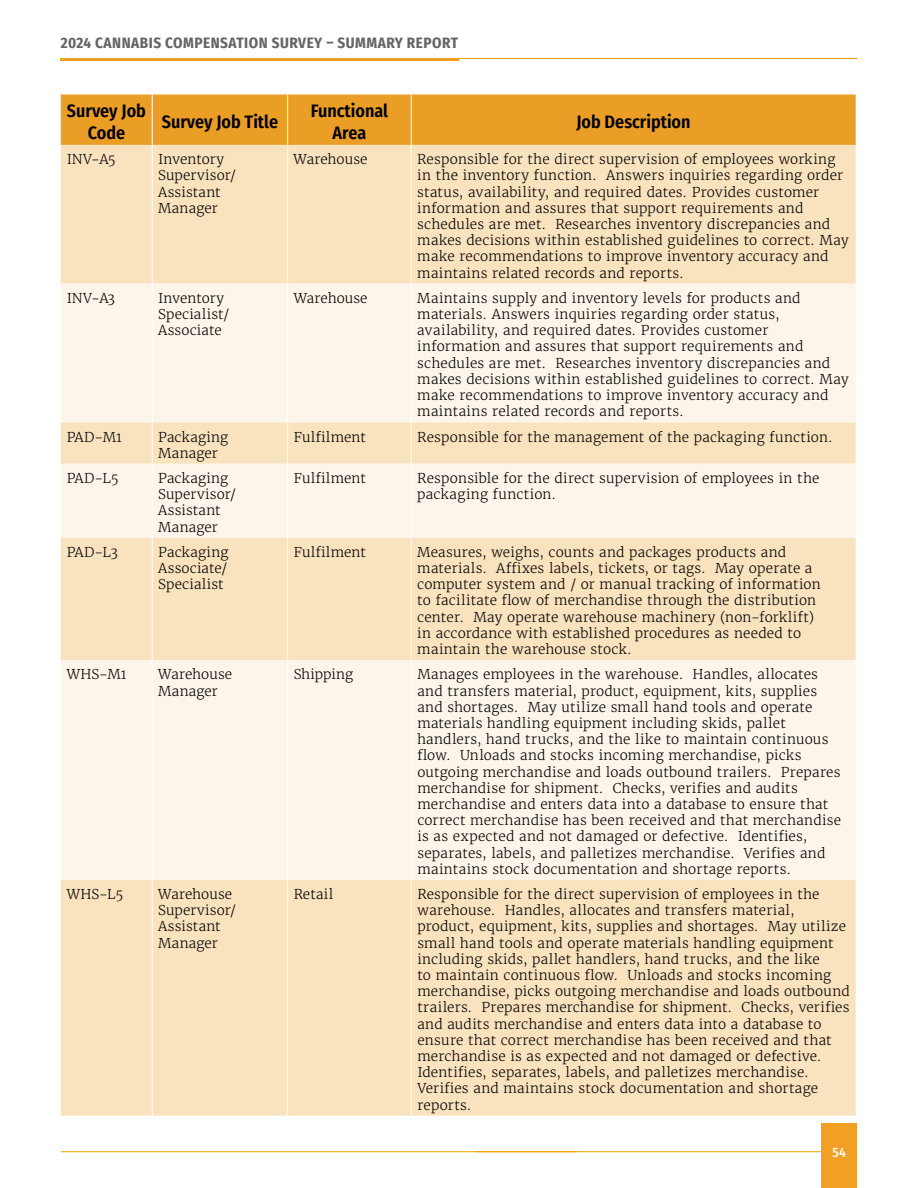
<style>
.page{position:relative;width:918px;height:1188px;background:#fff}
.page>*{position:absolute;margin:0;border:0;box-sizing:border-box;transform-origin:0 0}
.t1{font:600 18px/21.6px "Fira Sans Condensed";color:#000;text-align:center}
.t2{font:700 15px "Fira Sans Condensed";letter-spacing:.035em;color:#656363}
.t3{font:300 13.5px/16.2px "Merriweather";letter-spacing:.015em;color:#000}
.t4{font:500 13.5px "Fira Sans Condensed";color:#fff}
</style>
<div class="page">
<hr style="left:477px;top:1151px;width:380px;height:1px;background:#f1a100">
<hr style="left:61px;top:58px;width:796px;height:1px;background:#f1a100">
<hr style="left:61px;top:1151px;width:516px;height:1px;background:#f1a100">
<hr style="left:61px;top:59px;width:398px;height:2px;background:#f1a023">
<div style="left:821px;top:1123px;width:36px;height:65px;background:#f1a023"></div>
<div style="left:61px;top:94px;width:795px;height:51px;background:#eb9e26"></div>
<div style="left:61px;top:145px;width:795px;height:971px;background:#f9e2be"></div>
<svg style="left:61px;top:284px;width:795px;height:596px;background:#fbefdd"></svg>
<hr style="left:152px;top:94px;width:1px;height:51px;background:#fff">
<hr style="left:287px;top:94px;width:1px;height:51px;background:#fff">
<hr style="left:411px;top:94px;width:1px;height:51px;background:#fff">
<hr style="left:152px;top:145px;width:1px;height:139px;background:#fff">
<hr style="left:287px;top:145px;width:1px;height:139px;background:#fff">
<hr style="left:411px;top:145px;width:1px;height:139px;background:#fff">
<hr style="left:152px;top:284px;width:1px;height:138px;background:#fff">
<hr style="left:287px;top:284px;width:1px;height:138px;background:#fff">
<hr style="left:411px;top:284px;width:1px;height:138px;background:#fff">
<hr style="left:152px;top:422px;width:1px;height:42px;background:#fff">
<hr style="left:287px;top:422px;width:1px;height:42px;background:#fff">
<hr style="left:411px;top:422px;width:1px;height:42px;background:#fff">
<hr style="left:152px;top:464px;width:1px;height:74px;background:#fff">
<hr style="left:287px;top:464px;width:1px;height:74px;background:#fff">
<hr style="left:411px;top:464px;width:1px;height:74px;background:#fff">
<hr style="left:152px;top:538px;width:1px;height:122px;background:#fff">
<hr style="left:287px;top:538px;width:1px;height:122px;background:#fff">
<hr style="left:411px;top:538px;width:1px;height:122px;background:#fff">
<hr style="left:152px;top:660px;width:1px;height:220px;background:#fff">
<hr style="left:287px;top:660px;width:1px;height:220px;background:#fff">
<hr style="left:411px;top:660px;width:1px;height:220px;background:#fff">
<hr style="left:152px;top:880px;width:1px;height:236px;background:#fff">
<hr style="left:287px;top:880px;width:1px;height:236px;background:#fff">
<hr style="left:411px;top:880px;width:1px;height:236px;background:#fff">
<p class="t2" style="left:61px;top:31px;width:399px">2024 CANNABIS COMPENSATION SURVEY – SUMMARY REPORT</p>
<h1 class="t1" style="left:67px;top:99px;width:81px">Survey Job<br>Code</h1>
<h1 class="t1" style="left:162px;top:110px;width:118px">Survey Job Title</h1>
<h1 class="t1" style="left:311px;top:99px;width:79px">Functional<br>Area</h1>
<h1 class="t1" style="left:576px;top:110px;width:116px">Job Description</h1>
<p class="t3" style="left:67px;top:151px;width:50px">INV-A5</p>
<p class="t3" style="left:158px;top:151px;width:79px">Inventory<br>Supervisor/<br>Assistant<br>Manager</p>
<p class="t3" style="left:294px;top:151px;width:75px">Warehouse</p>
<p class="t3" style="left:417px;top:151px;width:433px">Responsible for the direct supervision of employees working in the inventory function. Answers inquiries regarding order status, availability, and required dates. Provides customer information and assures that support requirements and schedules are met. Researches inventory discrepancies and makes decisions within established guidelines to correct. May make recommendations to improve inventory accuracy and maintains related records and reports.</p>
<p class="t3" style="left:67px;top:290px;width:50px">INV-A3</p>
<p class="t3" style="left:158px;top:290px;width:73px">Inventory<br>Specialist/<br>Associate</p>
<p class="t3" style="left:294px;top:290px;width:75px">Warehouse</p>
<p class="t3" style="left:417px;top:290px;width:433px">Maintains supply and inventory levels for products and materials. Answers inquiries regarding order status, availability, and required dates. Provides customer information and assures that support requirements and schedules are met. Researches inventory discrepancies and makes decisions within established guidelines to correct. May make recommendations to improve inventory accuracy and maintains related records and reports.</p>
<p class="t3" style="left:67px;top:429px;width:57px">PAD-M1</p>
<p class="t3" style="left:158px;top:429px;width:72px">Packaging<br>Manager</p>
<p class="t3" style="left:294px;top:429px;width:74px">Fulfilment</p>
<p class="t3" style="left:417px;top:429px;width:417px">Responsible for the management of the packaging function.</p>
<p class="t3" style="left:67px;top:470px;width:53px">PAD-L5</p>
<p class="t3" style="left:158px;top:470px;width:79px">Packaging<br>Supervisor/<br>Assistant<br>Manager</p>
<p class="t3" style="left:294px;top:470px;width:74px">Fulfilment</p>
<p class="t3" style="left:417px;top:470px;width:404px">Responsible for the direct supervision of employees in the packaging function.</p>
<p class="t3" style="left:67px;top:544px;width:53px">PAD-L3</p>
<p class="t3" style="left:158px;top:544px;width:72px;text-align:justify">Packaging Associate/ Specialist</p>
<p class="t3" style="left:294px;top:544px;width:74px">Fulfilment</p>
<p class="t3" style="left:417px;top:544px;width:405px">Measures, weighs, counts and packages products and materials. Affixes labels, tickets, or tags. May operate a computer system and / or manual tracking of information to facilitate flow of merchandise through the distribution center. May operate warehouse machinery (non-forklift) in accordance with established procedures as needed to maintain the warehouse stock.</p>
<p class="t3" style="left:67px;top:666px;width:61px">WHS-M1</p>
<p class="t3" style="left:158px;top:666px;width:75px">Warehouse<br>Manager</p>
<p class="t3" style="left:294px;top:666px;width:61px">Shipping</p>
<p class="t3" style="left:417px;top:666px;width:425px">Manages employees in the warehouse. Handles, allocates and transfers material, product, equipment, kits, supplies and shortages. May utilize small hand tools and operate materials handling equipment including skids, pallet handlers, hand trucks, and the like to maintain continuous flow. Unloads and stocks incoming merchandise, picks outgoing merchandise and loads outbound trailers. Prepares merchandise for shipment. Checks, verifies and audits merchandise and enters data into a database to ensure that correct merchandise has been received and that merchandise is as expected and not damaged or defective. Identifies, separates, labels, and palletizes merchandise. Verifies and maintains stock documentation and shortage reports.</p>
<p class="t3" style="left:67px;top:886px;width:58px">WHS-L5</p>
<p class="t3" style="left:158px;top:886px;width:79px">Warehouse<br>Supervisor/<br>Assistant<br>Manager</p>
<p class="t3" style="left:294px;top:886px;width:41px">Retail</p>
<p class="t3" style="left:417px;top:886px;width:434px">Responsible for the direct supervision of employees in the warehouse. Handles, allocates and transfers material, product, equipment, kits, supplies and shortages. May utilize small hand tools and operate materials handling equipment including skids, pallet handlers, hand trucks, and the like<br>to maintain continuous flow. Unloads and stocks incoming merchandise, picks outgoing merchandise and loads outbound trailers. Prepares merchandise for shipment. Checks, verifies and audits merchandise and enters data into a database to ensure that correct merchandise has been received and that merchandise is as expected and not damaged or defective.<br>Identifies, separates, labels, and palletizes merchandise.<br>Verifies and maintains stock documentation and shortage reports.</p>
<p class="t4" style="left:833px;top:1141px;width:15px">54</p>
</div>
